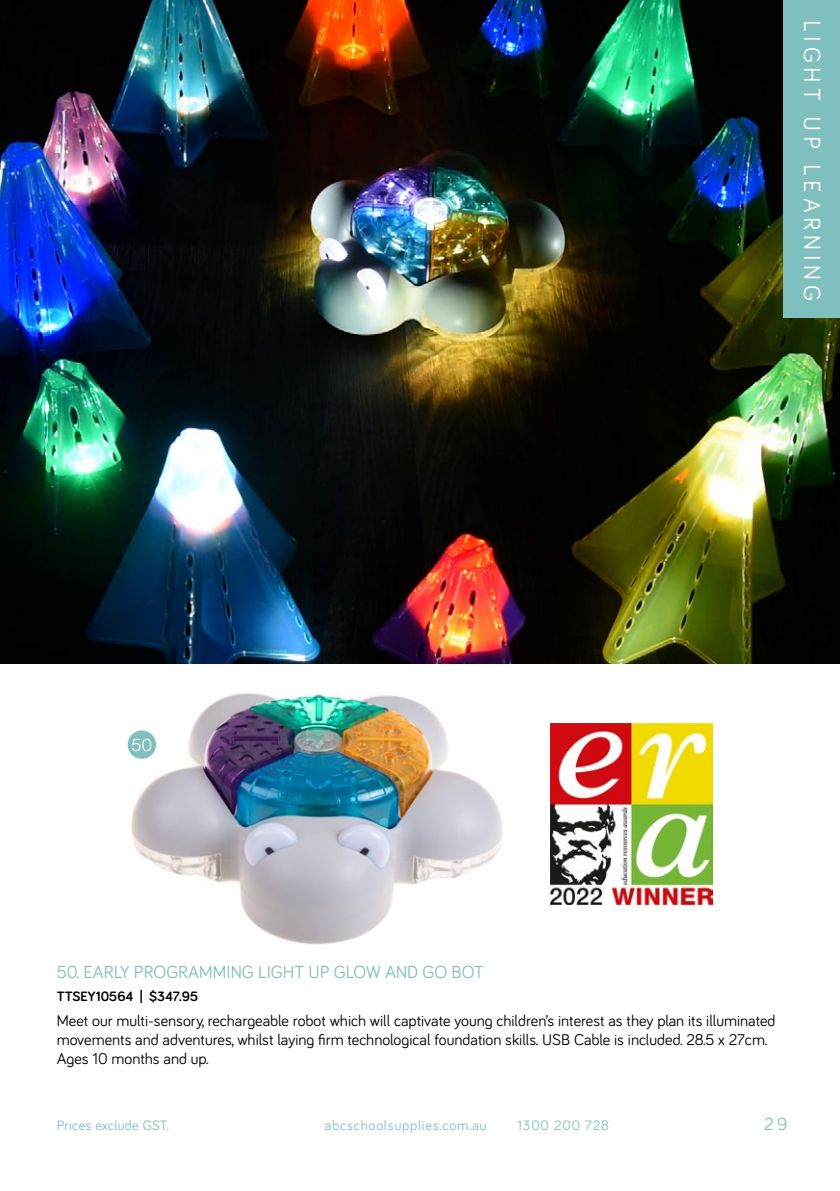
<style>
.page{position:relative;width:840px;height:1191px;background:#fff}
.page>*{position:absolute;margin:0;border:0;box-sizing:border-box;transform-origin:0 0}
.t1{font:24px "Bariol";letter-spacing:.2em;color:#fff}
.t2{font:18px "Bariol";color:#7fbfbe}
.t3{font:18px "Bariol";color:#fff}
.t4{font:18px "Bariol";color:#7fbfbe}
.t5{font:16px/19.2px "Bariol";color:#000}
.t6{font:14px "Bariol";letter-spacing:.06em;color:#7fbfbe}
.t7{font:700 14px "Bariol";color:#000}
.t8{font:14px "Bariol";letter-spacing:.02em;color:#7fbfbe}
</style>
<div class="page">
<img style="left:0;top:0;width:839px;height:663px">
<img style="left:128px;top:693px;width:375px;height:252px">
<img style="left:550px;top:723px;width:161px;height:181px">
<div style="left:128px;top:730px;width:28px;height:29px;background:#7fbfbe;border-radius:50%"></div>
<div style="left:782px;top:0;width:57px;height:317px;background:#7fbfbe"></div>
<h1 class="t1" style="left:828px;top:20px;width:282px;rotate:90deg">LIGHT UP LEARNING</h1>
<p class="t3" style="left:131px;top:732px;width:22px">50</p>
<p class="t2" style="left:57px;top:960px;width:428px">50. EARLY PROGRAMMING LIGHT UP GLOW AND GO BOT</p>
<p class="t7" style="left:57px;top:986px;width:143px">TTSEY10564 | $347.95</p>
<p class="t5" style="left:57px;top:1010px;width:720px">Meet our multi-sensory, rechargeable robot which will captivate young children’s interest as they plan its illuminated movements and adventures, whilst laying firm technological foundation skills. USB Cable is included. 28.5 x 27cm.<br>Ages 10 months and up.</p>
<p class="t8" style="left:57px;top:1115px;width:113px">Prices exclude GST.</p>
<p class="t6" style="left:324px;top:1115px;width:163px">abcschoolsupplies.com.au</p>
<p class="t6" style="left:517px;top:1115px;width:93px">1300 200 728</p>
<p class="t4" style="left:763px;top:1112px;width:25px">29</p>
</div>
